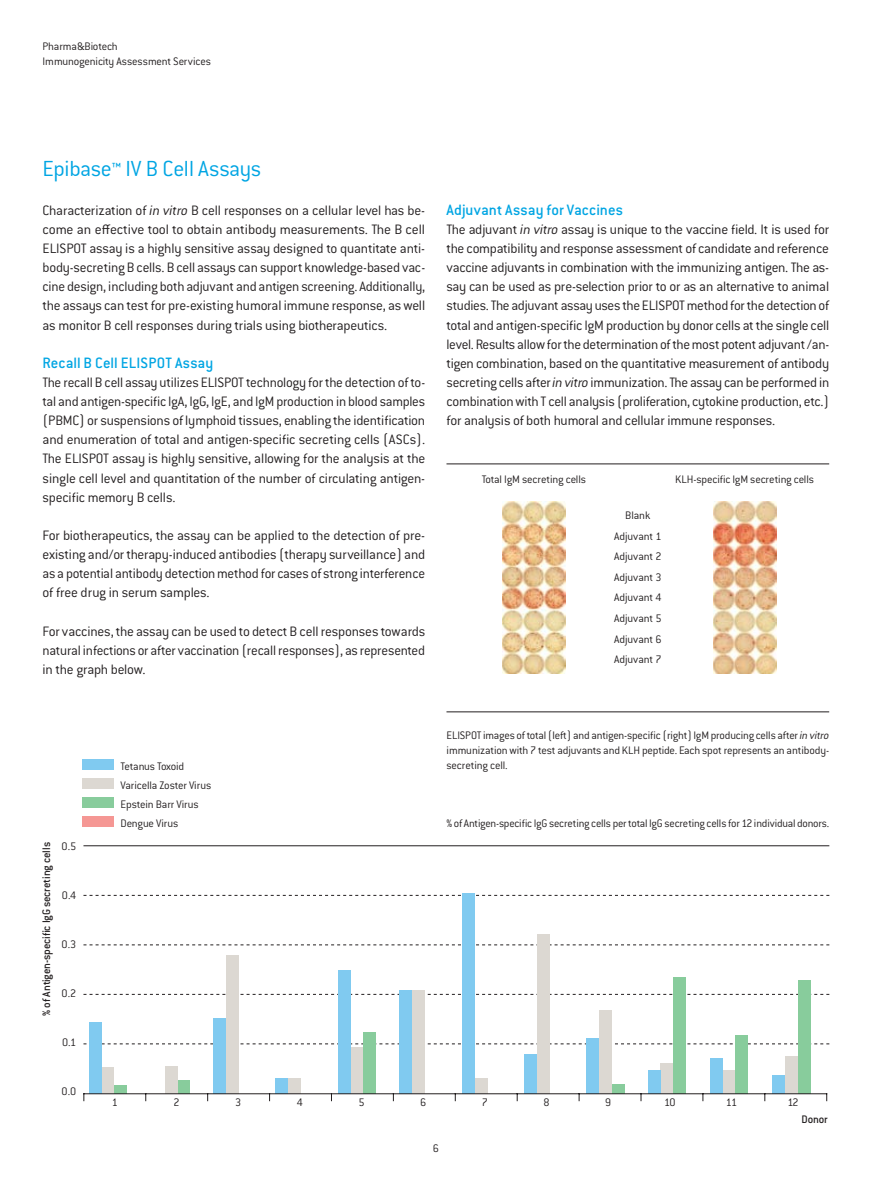
<style>
.page{position:relative;width:893px;height:1191px;background:#fff}
.page>*{position:absolute;margin:0;border:0;box-sizing:border-box;transform-origin:0 0}
.Title_2_16pt{font:300 24px "Conduit ITC Std";letter-spacing:-.015em;color:#00a5e3}
.Subtitle_11pt{font:500 16.5px "Conduit ITC Std";letter-spacing:.005em;color:#00a5e3}
.Body_Copy_10pt{font:300 15px/19.2px "Conduit ITC Std";letter-spacing:-.015em;color:#231f20;text-align:justify}
.Small_Copy_8pt{font:300 12px/15px "Conduit ITC Std";letter-spacing:-.015em;color:#231f20}
.Small_Copy_8pt-2{font:500 12px "Conduit ITC Std";letter-spacing:-.015em;color:#231f20}
.s1{font-style:italic}
</style>
<div class="page">
<svg style="left:83px;top:895px;width:746px;height:1px"></svg>
<svg style="left:83px;top:944px;width:746px;height:1px"></svg>
<svg style="left:83px;top:994px;width:746px;height:1px"></svg>
<svg style="left:83px;top:1043px;width:746px;height:1px"></svg>
<hr style="left:83px;top:845px;width:746px;height:1px;background:#231f20">
<img style="left:502px;top:502px;width:63px;height:171px">
<img style="left:713px;top:502px;width:63px;height:171px">
<hr style="left:446px;top:463px;width:383px;height:1px;background:#231f20">
<hr style="left:446px;top:711px;width:383px;height:1px;background:#231f20">
<div style="left:177px;top:1080px;width:13px;height:13px;background:#88cc9c"></div>
<div style="left:165px;top:1066px;width:12px;height:27px;background:#dcd8d2"></div>
<div style="left:114px;top:1085px;width:13px;height:8px;background:#88cc9c"></div>
<div style="left:102px;top:1067px;width:12px;height:26px;background:#dcd8d2"></div>
<div style="left:89px;top:1022px;width:13px;height:71px;background:#80caf0"></div>
<div style="left:226px;top:955px;width:13px;height:138px;background:#dcd8d2"></div>
<div style="left:213px;top:1018px;width:13px;height:75px;background:#80caf0"></div>
<div style="left:288px;top:1078px;width:13px;height:15px;background:#dcd8d2"></div>
<div style="left:275px;top:1078px;width:13px;height:15px;background:#80caf0"></div>
<div style="left:363px;top:1032px;width:13px;height:61px;background:#88cc9c"></div>
<div style="left:350px;top:1047px;width:13px;height:46px;background:#dcd8d2"></div>
<div style="left:338px;top:970px;width:12px;height:123px;background:#80caf0"></div>
<div style="left:412px;top:990px;width:13px;height:103px;background:#dcd8d2"></div>
<div style="left:399px;top:990px;width:13px;height:103px;background:#80caf0"></div>
<div style="left:475px;top:1078px;width:13px;height:15px;background:#dcd8d2"></div>
<div style="left:462px;top:893px;width:13px;height:200px;background:#80caf0"></div>
<div style="left:537px;top:934px;width:13px;height:159px;background:#dcd8d2"></div>
<div style="left:524px;top:1054px;width:13px;height:39px;background:#80caf0"></div>
<div style="left:612px;top:1084px;width:12px;height:9px;background:#88cc9c"></div>
<div style="left:599px;top:1010px;width:13px;height:83px;background:#dcd8d2"></div>
<div style="left:586px;top:1038px;width:13px;height:55px;background:#80caf0"></div>
<div style="left:673px;top:977px;width:13px;height:116px;background:#88cc9c"></div>
<div style="left:660px;top:1062px;width:13px;height:31px;background:#dcd8d2"></div>
<div style="left:648px;top:1070px;width:12px;height:23px;background:#80caf0"></div>
<div style="left:735px;top:1034px;width:13px;height:59px;background:#88cc9c"></div>
<div style="left:722px;top:1070px;width:13px;height:23px;background:#dcd8d2"></div>
<div style="left:710px;top:1058px;width:12px;height:35px;background:#80caf0"></div>
<div style="left:798px;top:980px;width:13px;height:113px;background:#88cc9c"></div>
<div style="left:785px;top:1056px;width:13px;height:37px;background:#dcd8d2"></div>
<div style="left:772px;top:1075px;width:13px;height:18px;background:#80caf0"></div>
<hr style="left:84px;top:1093px;width:743px;height:1px;background:#231f20">
<div style="left:82px;top:759px;width:32px;height:10px;background:#80caf0"></div>
<div style="left:82px;top:778px;width:32px;height:10px;background:#dcd8d2"></div>
<div style="left:82px;top:797px;width:32px;height:11px;background:#88cc9c"></div>
<div style="left:82px;top:816px;width:32px;height:11px;background:#f59794"></div>
<p class="Small_Copy_8pt" style="left:43px;top:38px;width:170px">Pharma&amp;Biotech<br>Immunogenicity Assessment Services</p>
<p class="Title_2_16pt" style="left:43px;top:154px;width:220px">Epibase™ IV B Cell Assays</p>
<p class="Body_Copy_10pt" style="left:43px;top:200px;width:384px">Characterization of <span class="s1">in vitro</span> B cell responses on a cellular level has be&shy;come an effective tool to obtain antibody measurements. The B cell ELISPOT assay is a highly sensitive assay designed to quantitate anti&shy;body-secreting B cells. B cell assays can support knowledge-based vac&shy;cine design, including both adjuvant and antigen screening. Additionally, the assays can test for pre-existing humoral immune response, as well as monitor B cell responses during trials using biotherapeutics.</p>
<p class="Subtitle_11pt" style="left:43px;top:353px;width:172px">Recall B Cell ELISPOT Assay</p>
<p class="Body_Copy_10pt" style="left:43px;top:372px;width:384px">The recall B cell assay utilizes ELISPOT technology for the detection of to&shy;tal and antigen-specific IgA, IgG, IgE, and IgM production in blood samples (PBMC) or suspensions of lymphoid tissues, enabling the identification and enumeration of total and antigen-specific secreting cells (ASCs).<br>The ELISPOT assay is highly sensitive, allowing for the analysis at the single cell level and quantitation of the number of circulating antigen&shy;specific memory B cells.</p>
<p class="Body_Copy_10pt" style="left:43px;top:525px;width:384px">For biotherapeutics, the assay can be applied to the detection of pre&shy;existing and/or therapy-induced antibodies (therapy surveillance) and as a potential antibody detection method for cases of strong interference of free drug in serum samples.</p>
<p class="Body_Copy_10pt" style="left:43px;top:621px;width:384px">For vaccines, the assay can be used to detect B cell responses towards natural infections or after vaccination (recall responses), as represented in the graph below.</p>
<p class="Small_Copy_8pt-2" style="left:39px;top:1015px;width:175px;rotate:-90deg">% of Antigen-specific IgG secreting cells</p>
<p class="Small_Copy_8pt" style="left:62px;top:838px;width:16px">0.5</p>
<p class="Small_Copy_8pt" style="left:62px;top:887px;width:16px">0.4</p>
<p class="Small_Copy_8pt" style="left:62px;top:936px;width:16px">0.3</p>
<p class="Small_Copy_8pt" style="left:62px;top:985px;width:16px">0.2</p>
<p class="Small_Copy_8pt" style="left:62px;top:1034px;width:16px">0.1</p>
<p class="Small_Copy_8pt" style="left:62px;top:1083px;width:16px">0.0</p>
<p class="Small_Copy_8pt" style="left:121px;top:758px;width:65px">Tetanus Toxoid</p>
<p class="Small_Copy_8pt" style="left:121px;top:777px;width:92px">Varicella Zoster Virus</p>
<p class="Small_Copy_8pt" style="left:121px;top:796px;width:80px">Epstein Barr Virus</p>
<p class="Small_Copy_8pt" style="left:121px;top:815px;width:59px">Dengue Virus</p>
<p class="Subtitle_11pt" style="left:446px;top:200px;width:178px">Adjuvant Assay for Vaccines</p>
<p class="Body_Copy_10pt" style="left:446px;top:219px;width:384px">The adjuvant <span class="s1">in vitro</span> assay is unique to the vaccine field. It is used for the compatibility and response assessment of candidate and reference vaccine adjuvants in combination with the immunizing antigen. The as&shy;say can be used as pre-selection prior to or as an alternative to animal studies. The adjuvant assay uses the ELISPOT method for the detection of total and antigen-specific IgM production by donor cells at the single cell level. Results allow for the determination of the most potent adjuvant/an&shy;tigen combination, based on the quantitative measurement of antibody secreting cells after <span class="s1">in vitro</span> immunization. The assay can be performed in combination with T cell analysis (proliferation, cytokine production, etc.) for analysis of both humoral and cellular immune responses.</p>
<p class="Small_Copy_8pt" style="left:482px;top:471px;width:106px">Total IgM secreting cells</p>
<p class="Small_Copy_8pt" style="left:675px;top:471px;width:140px">KLH-specific IgM secreting cells</p>
<p class="Small_Copy_8pt" style="left:625px;top:507px;width:27px">Blank</p>
<p class="Small_Copy_8pt" style="left:614px;top:528px;width:49px">Adjuvant 1</p>
<p class="Small_Copy_8pt" style="left:614px;top:548px;width:49px">Adjuvant 2</p>
<p class="Small_Copy_8pt" style="left:614px;top:569px;width:49px">Adjuvant 3</p>
<p class="Small_Copy_8pt" style="left:614px;top:590px;width:49px">Adjuvant 4</p>
<p class="Small_Copy_8pt" style="left:614px;top:610px;width:49px">Adjuvant 5</p>
<p class="Small_Copy_8pt" style="left:614px;top:631px;width:49px">Adjuvant 6</p>
<p class="Small_Copy_8pt" style="left:614px;top:651px;width:49px">Adjuvant 7</p>
<p class="Small_Copy_8pt" style="left:446px;top:727px;width:384px;text-align:justify">ELISPOT images of total (left) and antigen-specific (right) IgM producing cells after <span class="s1">in vitro </span>immunization with 7 test adjuvants and KLH peptide. Each spot represents an antibody&shy;secreting cell.</p>
<p class="Small_Copy_8pt" style="left:446px;top:815px;width:384px">% of Antigen-specific IgG secreting cells per total IgG secreting cells for 12 individual donors.</p>
<p class="Small_Copy_8pt" style="left:112px;top:1094px;width:8px">1</p>
<p class="Small_Copy_8pt" style="left:174px;top:1094px;width:8px">2</p>
<p class="Small_Copy_8pt" style="left:235px;top:1094px;width:8px">3</p>
<p class="Small_Copy_8pt" style="left:297px;top:1094px;width:8px">4</p>
<p class="Small_Copy_8pt" style="left:358px;top:1094px;width:8px">5</p>
<p class="Small_Copy_8pt" style="left:420px;top:1094px;width:8px">6</p>
<p class="Small_Copy_8pt" style="left:482px;top:1094px;width:8px">7</p>
<p class="Small_Copy_8pt" style="left:543px;top:1094px;width:8px">8</p>
<p class="Small_Copy_8pt" style="left:605px;top:1094px;width:8px">9</p>
<p class="Small_Copy_8pt" style="left:664px;top:1094px;width:13px">10</p>
<p class="Small_Copy_8pt" style="left:726px;top:1094px;width:13px">11</p>
<p class="Small_Copy_8pt" style="left:788px;top:1094px;width:13px">12</p>
<p class="Small_Copy_8pt" style="left:433px;top:1140px;width:8px">6</p>
<p class="Small_Copy_8pt-2" style="left:802px;top:1111px;width:28px">Donor</p>
</div>
